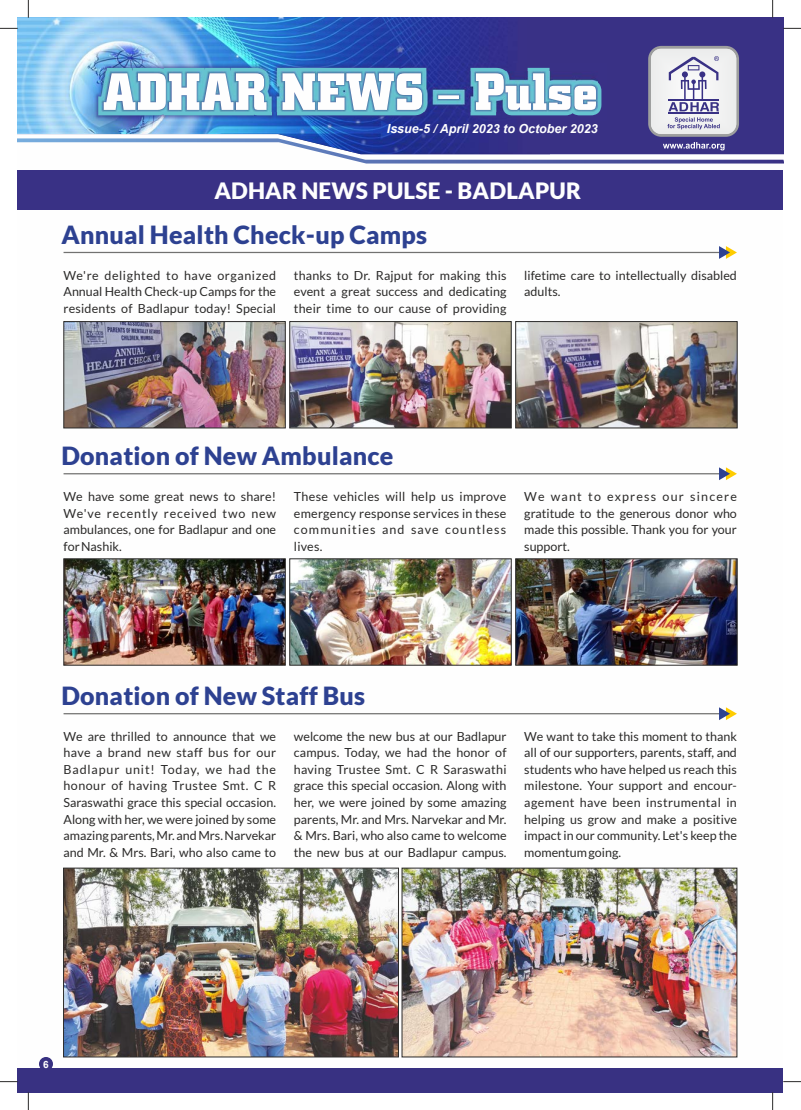
<style>
.page{position:relative;width:801px;height:1110px;background:#fff}
.page>*{position:absolute;margin:0;border:0;box-sizing:border-box;transform-origin:0 0}
.t1{font:900 25px "Lato";letter-spacing:.01em;color:#2d4191}
.t2{font:900 22.5px "Lato";letter-spacing:.01em;color:#fefefe}
.t3{font:12.5px/16.5px "Lato";color:#2b2a29;text-align:justify}
.t4{font:italic 700 12.5px "Arial";color:#fefefe}
.t5{font:700 10px "Arial";color:#fefefe}
</style>
<div class="page">
<div style="left:17px;top:18px;width:766px;height:120px;background:#393185"></div>
<img style="left:18px;top:18px;width:531px;height:120px">
<img style="left:93px;top:63px;width:513px;height:57px">
<svg style="left:98px;top:68px;width:503px;height:47px"></svg>
<svg style="left:648px;top:46px;width:91px;height:91px"></svg>
<div style="left:651px;top:49px;width:85px;height:85px;background:#eeefef;border-radius:10px"></div>
<svg style="left:17px;top:138px;width:766px;height:25px"></svg>
<svg style="left:668px;top:56px;width:51px;height:55px"></svg>
<hr style="left:668px;top:99px;width:51px;height:2px;background:#393185">
<hr style="left:668px;top:112px;width:51px;height:2px;background:#393185">
<svg style="left:667px;top:117px;width:53px;height:12px"></svg>
<div style="left:17px;top:1067px;width:766px;height:24px;background:#383182"></div>
<svg style="left:28px;top:0;width:1px;height:18px"></svg>
<svg style="left:28px;top:1091px;width:1px;height:18px"></svg>
<svg style="left:0;top:28px;width:18px;height:1px"></svg>
<svg style="left:783px;top:28px;width:18px;height:1px"></svg>
<svg style="left:772px;top:0;width:1px;height:18px"></svg>
<svg style="left:772px;top:1091px;width:1px;height:18px"></svg>
<hr style="left:64px;top:252px;width:669px;height:1px;background:#727271">
<svg style="left:719px;top:246px;width:18px;height:13px"></svg>
<div style="left:18px;top:171px;width:765px;height:39px;background:#393185"></div>
<div style="left:39px;top:1056px;width:14px;height:14px;background:#383182;border-radius:7px"></div>
<img style="left:63px;top:321px;width:675px;height:107px">
<hr style="left:64px;top:473px;width:669px;height:1px;background:#727271">
<svg style="left:719px;top:467px;width:18px;height:13px"></svg>
<img style="left:63px;top:558px;width:675px;height:107px">
<hr style="left:64px;top:712px;width:669px;height:2px;background:#727271">
<svg style="left:719px;top:707px;width:18px;height:13px"></svg>
<img style="left:63px;top:867px;width:336px;height:190px">
<img style="left:401px;top:867px;width:336px;height:190px">
<p class="t4" style="left:387px;top:124px;width:212px">Issue-5 / April 2023 to October 2023</p>
<h2 class="t2" style="left:214px;top:180px;width:368px">ADHAR NEWS PULSE - BADLAPUR</h2>
<h1 class="t1" style="left:61px;top:224px;width:367px">Annual Health Check-up Camps</h1>
<p class="t3" style="left:64px;top:267px;width:214px">We're delighted to have organized Annual Health Check-up Camps for the residents of Badlapur today! Special</p>
<p class="t3" style="left:294px;top:267px;width:214px">thanks to Dr. Rajput for making this event a great success and dedicating their time to our cause of providing</p>
<p class="t3" style="left:524px;top:267px;width:214px">lifetime care to intellectually disabled adults.</p>
<h1 class="t1" style="left:61px;top:445px;width:334px">Donation of New Ambulance</h1>
<p class="t3" style="left:64px;top:489px;width:214px">We have some great news to share!<br>We've recently received two new ambulances, one for Badlapur and one for Nashik.</p>
<p class="t3" style="left:294px;top:489px;width:214px">These vehicles will help us improve emergency response services in these communities and save countless lives.</p>
<p class="t3" style="left:524px;top:489px;width:214px">We want to express our sincere gratitude to the generous donor who made this possible. Thank you for your support.</p>
<h1 class="t1" style="left:61px;top:685px;width:305px">Donation of New Staff Bus</h1>
<p class="t3" style="left:64px;top:728px;width:214px">We are thrilled to announce that we have a brand new staff bus for our Badlapur unit! Today, we had the honour of having Trustee Smt. C R Saraswathi grace this special occasion.<br>Along with her, we were joined by some amazing parents, Mr. and Mrs. Narvekar and Mr. &amp; Mrs. Bari, who also came to</p>
<p class="t3" style="left:294px;top:728px;width:214px">welcome the new bus at our Badlapur campus. Today, we had the honor of having Trustee Smt. C R Saraswathi grace this special occasion. Along with her, we were joined by some amazing parents, Mr. and Mrs. Narvekar and Mr. &amp; Mrs. Bari, who also came to welcome the new bus at our Badlapur campus.</p>
<p class="t3" style="left:524px;top:728px;width:214px">We want to take this moment to thank all of our supporters, parents, staff, and students who have helped us reach this milestone. Your support and encour&shy;agement have been instrumental in helping us grow and make a positive impact in our community. Let's keep the momentum going.</p>
<p class="t5" style="left:43px;top:1059px;width:7px">6</p>
</div>
